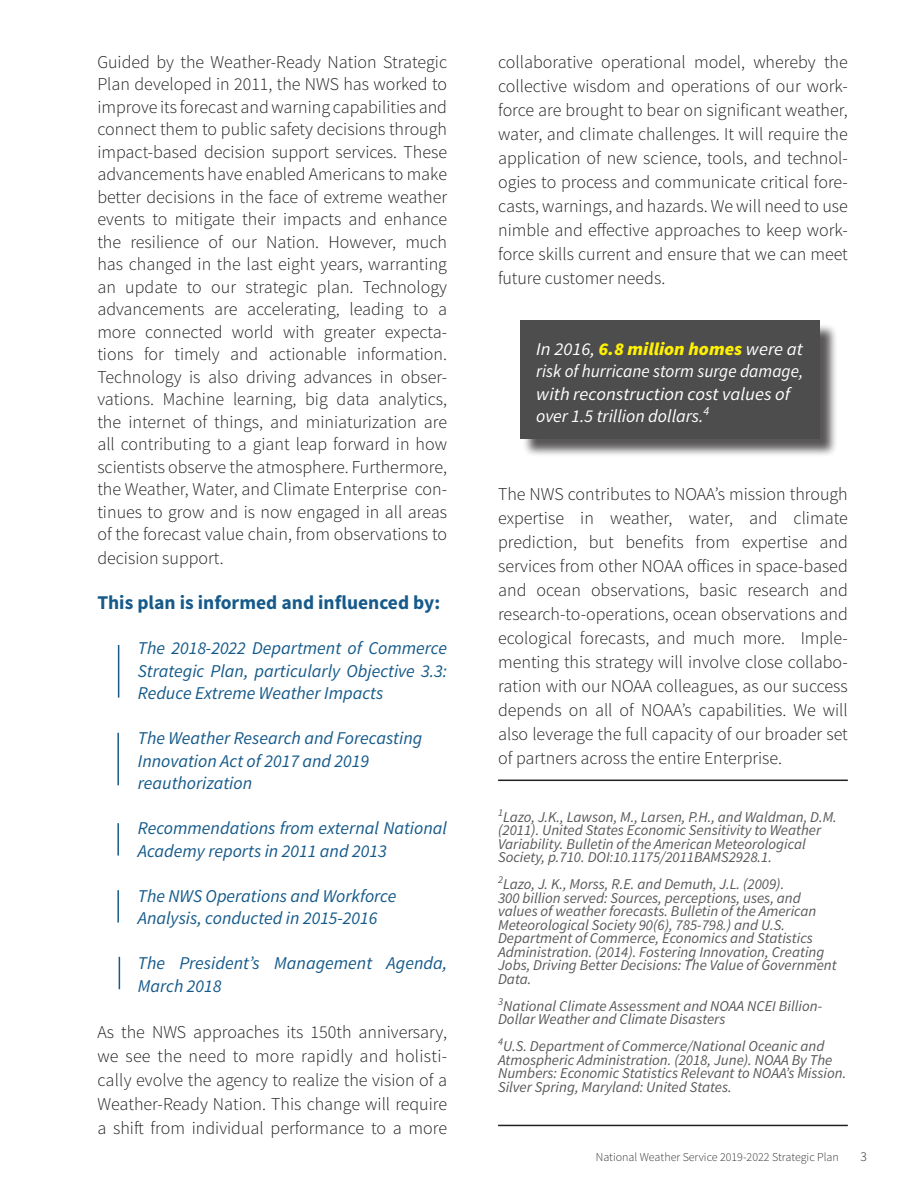
<style>
.page{position:relative;width:918px;height:1188px;background:#fff}
.page>*{position:absolute;margin:0;border:0;box-sizing:border-box;transform-origin:0 0}
.text_title{font:700 19.5px "Source Sans Pro";color:#155a8a}
.text_title-2{font:300 18px/24px "Source Sans Pro";color:#231f20;text-align:justify}
.text{font:300 18px/22.5px "Source Sans Pro";color:#231f20;text-align:justify}
.t1{font:italic 18px/22.5px "Source Sans Pro";color:#155a8a}
._5_page_subtitle{font:italic 18px "Source Sans Pro";color:#fff;scale:.96 1}
._5_page_subtitle-2{font:italic 18px "Source Sans Pro";color:#fff;scale:1.04 1}
._5_page_subtitle-3{font:italic 900 18px "Source Sans Pro";color:#fff101;scale:1.04 1}
._5_page_subtitle-4{font:italic 18px "Source Sans Pro";color:#fff}
.quote{font:italic 15px/13.5px "Source Sans Pro";color:#57585a}
.table_first_row{font:300 13.5px "Source Sans Pro";color:#262727}
.table_first_row-2{font:300 12px "Source Sans Pro";color:#353434}
.s1{font-weight:400;color:#fff}
</style>
<div class="page">
<hr style="left:498px;top:780px;width:350px;height:1px;background:#231f20">
<hr style="left:498px;top:1125px;width:350px;height:1px;background:#231f20">
<hr style="left:117px;top:733px;width:2px;height:52px;background:#155a8a">
<hr style="left:117px;top:823px;width:2px;height:33px;background:#155a8a">
<hr style="left:117px;top:890px;width:2px;height:33px;background:#155a8a">
<hr style="left:118px;top:645px;width:1px;height:53px;background:#155a8a">
<div style="left:522px;top:323px;width:316px;height:135px;background:#231f20;opacity:.75"></div>
<div style="left:520px;top:321px;width:299px;height:118px;background:#4d4d4d"></div>
<hr style="left:119px;top:957px;width:1px;height:32px;background:#155a8a">
<p class="text" style="left:97px;top:50px;width:351px">Guided by the Weather-Ready Nation Strategic Plan developed in 2011, the NWS has worked to improve its forecast and warning capabilities and connect them to public safety decisions through impact-based decision support services. These advancements have enabled Americans to make better decisions in the face of extreme weather events to mitigate their impacts and enhance the resilience of our Nation. However, much has changed in the last eight years, warranting an update to our strategic plan. Technology advancements are accelerating, leading to a more connected world with greater expecta&shy;tions for timely and actionable information.<br>Technology is also driving advances in obser&shy;vations. Machine learning, big data analytics, the internet of things, and miniaturization are all contributing to a giant leap forward in how scientists observe the atmosphere. Furthermore, the Weather, Water, and Climate Enterprise con&shy;tinues to grow and is now engaged in all areas of the forecast value chain, from observations to decision support.</p>
<p class="text_title" style="left:97px;top:590px;width:344px">This plan is informed and influenced by:</p>
<p class="t1" style="left:138px;top:637px;width:311px;text-align:justify">The 2018-2022 Department of Commerce Strategic Plan, particularly Objective 3.3:<br>Reduce Extreme Weather Impacts</p>
<p class="t1" style="left:138px;top:727px;width:286px">The Weather Research and Forecasting</p>
<p class="t1" style="left:138px;top:749px;width:233px">Innovation Act of 2017 and 2019 reauthorization</p>
<p class="t1" style="left:138px;top:817px;width:311px">Recommendations from external National<br>Academy reports in 2011 and 2013</p>
<p class="t1" style="left:138px;top:884px;width:260px">The NWS Operations and Workforce</p>
<p class="t1" style="left:138px;top:907px;width:241px">Analysis, conducted in 2015-2016</p>
<p class="t1" style="left:138px;top:952px;width:311px">The President’s Management Agenda,<br>March 2018</p>
<p class="text_title-2" style="left:97px;top:1020px;width:351px">As the NWS approaches its 150th anniversary, we see the need to more rapidly and holisti&shy;cally evolve the agency to realize the vision of a Weather-Ready Nation. This change will require a shift from individual performance to a more</p>
<p class="text_title-2" style="left:498px;top:50px;width:351px">collaborative operational model, whereby the collective wisdom and operations of our work&shy;force are brought to bear on significant weather, water, and climate challenges. It will require the application of new science, tools, and technol&shy;ogies to process and communicate critical fore&shy;casts, warnings, and hazards. We will need to use nimble and effective approaches to keep work&shy;force skills current and ensure that we can meet future customer needs.</p>
<p class="_5_page_subtitle-3" style="left:536px;top:337px;width:258px"><span class="s1">In 2016,</span> 6.8 million homes <span class="s1">were at</span></p>
<p class="_5_page_subtitle" style="left:536px;top:360px;width:280px">risk of hurricane storm surge damage,</p>
<p class="_5_page_subtitle-2" style="left:536px;top:383px;width:246px">with reconstruction cost values of</p>
<p class="_5_page_subtitle-4" style="left:536px;top:405px;width:175px">over 1.5 trillion dollars.<sup>4</sup></p>
<p class="text_title-2" style="left:498px;top:482px;width:351px">The NWS contributes to NOAA’s mission through expertise in weather, water, and climate prediction, but benefits from expertise and services from other NOAA offices in space-based and ocean observations, basic research and research-to-operations, ocean observations and ecological forecasts, and much more. Imple&shy;menting this strategy will involve close collabo&shy;ration with our NOAA colleagues, as our success depends on all of NOAA’s capabilities. We will also leverage the full capacity of our broader set of partners across the entire Enterprise.</p>
<p class="quote" style="left:498px;top:810px;width:340px"><sup>1</sup>Lazo, J.K., Lawson, M., Larsen, P.H., and Waldman, D.M. (2011). United States Economic Sensitivity to Weather Variability. Bulletin of the American Meteorological Society, p.710. DOI:10.1175/2011BAMS2928.1.</p>
<p class="quote" style="left:498px;top:878px;width:340px"><sup>2</sup>Lazo, J. K., Morss, R.E. and Demuth, J.L. (2009).<br>300 billion served: Sources, perceptions, uses, and values of weather forecasts. Bulletin of the American Meteorological Society 90(6), 785-798.) and U.S.<br>Department of Commerce, Economics and Statistics Administration. (2014). Fostering Innovation, Creating Jobs, Driving Better Decisions: The Value of Government Data.</p>
<p class="quote" style="left:498px;top:999px;width:326px"><sup>3</sup>National Climate Assessment and NOAA NCEI Billion-<br>Dollar Weather and Climate Disasters</p>
<p class="quote" style="left:498px;top:1040px;width:350px"><sup>4</sup>U.S. Department of Commerce/National Oceanic and Atmospheric Administration. (2018, June). NOAA By The Numbers: Economic Statistics Relevant to NOAA’s Mission.<br>Silver Spring, Maryland: United States.</p>
<p class="table_first_row-2" style="left:596px;top:1150px;width:245px">National Weather Service 2019-2022 Strategic Plan</p>
<p class="table_first_row" style="left:860px;top:1148px;width:8px">3</p>
</div>
